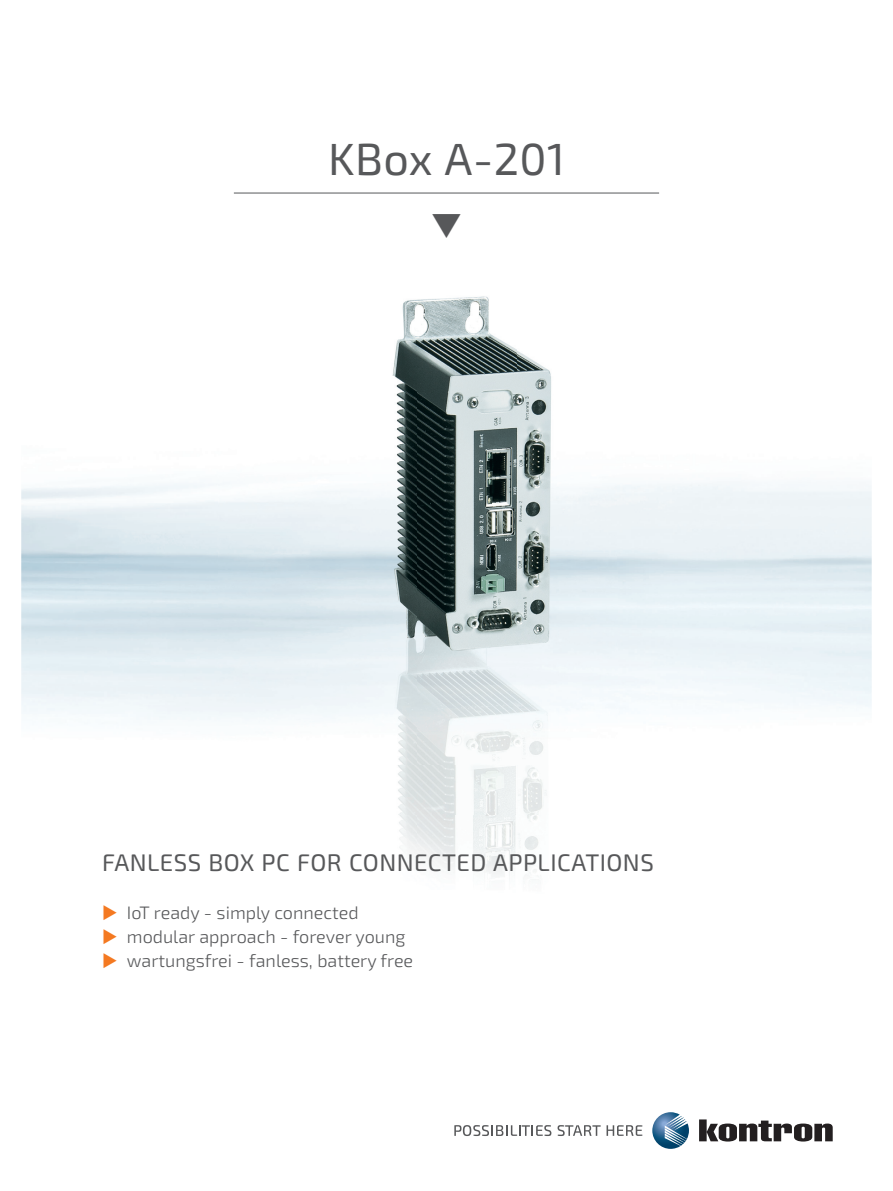
<style>
.page{position:relative;width:893px;height:1191px;background:#fff}
.page>*{position:absolute;margin:0;border:0;box-sizing:border-box;transform-origin:0 0}
.t1{font:45px "Exo 2.0";letter-spacing:.01em;color:#57585a}
.t2{font:24px "Exo 2.0";letter-spacing:.02em;color:#57585a}
.t3{font:300 18px "Exo 2.0";color:#57585a}
.s1{color:#f47921}
</style>
<div class="page">
<svg style="left:652px;top:1112px;width:37px;height:36px"></svg>
<svg style="left:699px;top:1119px;width:134px;height:22px"></svg>
<svg style="left:454px;top:1125px;width:97px;height:11px"></svg>
<svg style="left:558px;top:1125px;width:43px;height:11px"></svg>
<svg style="left:607px;top:1125px;width:35px;height:10px"></svg>
<img style="left:219px;top:296px;width:498px;height:513px">
<img style="left:398px;top:809px;width:150px;height:67px">
<hr style="left:234px;top:193px;width:425px;height:1px;background:#57585a">
<h1 class="t1" style="left:328px;top:144px;width:238px">KBox A-201</h1>
<h2 class="t2" style="left:102px;top:854px;width:553px">FANLESS BOX PC FOR CONNECTED APPLICATIONS</h2>
<p class="t3" style="left:102px;top:906px;width:258px"><span class="s1">◆</span> IoT ready - simply connected</p>
<p class="t3" style="left:102px;top:930px;width:305px"><span class="s1">◆</span> modular approach - forever young</p>
<p class="t3" style="left:102px;top:954px;width:313px"><span class="s1">◆</span> wartungsfrei - fanless, battery free</p>
</div>
